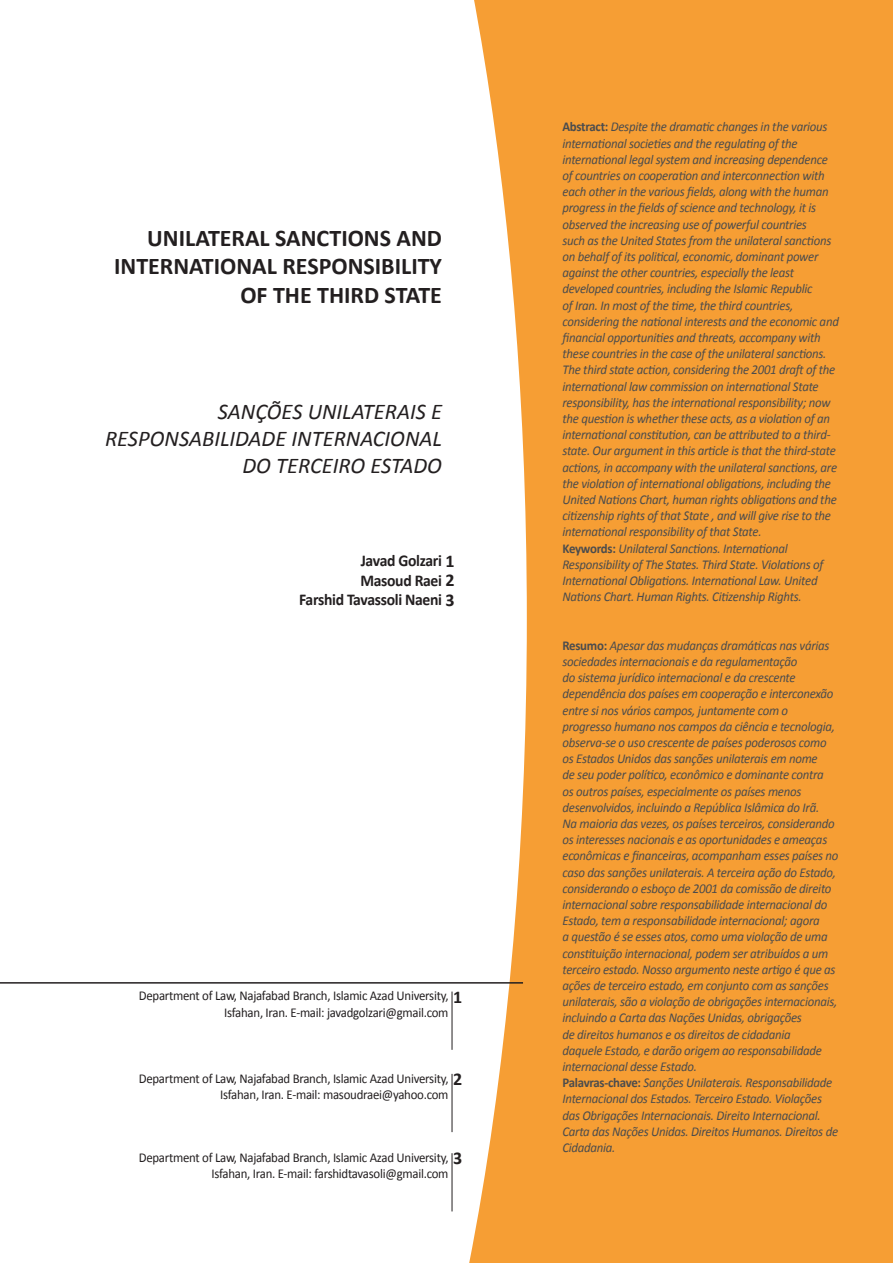
<style>
.page{position:relative;width:893px;height:1263px;background:#fff}
.page>*{position:absolute;margin:0;border:0;box-sizing:border-box;transform-origin:0 0}
.t1{font:700 24px/28.8px "Calibri";color:#231f20;text-align:right}
.t2{font:italic 22.5px/27px "Calibri";color:#231f20;text-align:right}
.t3{font:700 18px "Calibri";color:#231f20}
.t4{font:700 16.5px/19.8px "Calibri";letter-spacing:-.02em;color:#231f20;text-align:right;scale:.95 1}
.t5{font:italic 13.5px/16.2px "Calibri";letter-spacing:-.02em;color:#4b4c4d;scale:.95 1}
.t6{font:13.5px/16.2px "Calibri";letter-spacing:-.02em;color:#231f20;text-align:right;scale:.95 1}
.s1{font-size:18px}
.s2{font-weight:700;font-style:normal}
</style>
<div class="page">
<svg style="left:469px;top:0;width:424px;height:1263px;background:#f6a747"></svg>
<hr style="left:0;top:982px;width:523px;height:1px;background:#231f20">
<hr style="left:452px;top:991px;width:1px;height:59px;background:#231f20">
<hr style="left:452px;top:1074px;width:1px;height:58px;background:#231f20">
<hr style="left:452px;top:1153px;width:1px;height:58px;background:#231f20">
<h1 class="t1" style="left:114px;top:223px;width:329px">UNILATERAL SANCTIONS AND<br>INTERNATIONAL RESPONSIBILITY<br>OF THE THIRD STATE</h1>
<h2 class="t2" style="left:105px;top:397px;width:338px">SANÇÕES UNILATERAIS E<br>RESPONSABILIDADE INTERNACIONAL<br>DO TERCEIRO ESTADO</h2>
<p class="t4" style="left:299px;top:550px;width:165px">Javad Golzari <span class="s1">1<br></span>Masoud Raei <span class="s1">2<br></span>Farshid Tavassoli Naeni <span class="s1">3</span></p>
<p class="t6" style="left:139px;top:988px;width:328px">Department of Law, Najafabad Branch, Islamic Azad University,<br>Isfahan, Iran. E-mail: javadgolzari@gmail.com</p>
<h3 class="t3" style="left:453px;top:985px;width:11px">1</h3>
<h3 class="t3" style="left:453px;top:1067px;width:11px">2</h3>
<p class="t6" style="left:139px;top:1070px;width:328px">Department of Law, Najafabad Branch, Islamic Azad University,<br>Isfahan, Iran. E-mail: masoudraei@yahoo.com</p>
<h3 class="t3" style="left:453px;top:1147px;width:11px">3</h3>
<p class="t6" style="left:139px;top:1149px;width:328px">Department of Law, Najafabad Branch, Islamic Azad University,<br>Isfahan, Iran. E-mail: farshidtavasoli@gmail.com</p>
<p class="t5" style="left:562px;top:118px;width:292px"><span class="s2">Abstract:</span> Despite the dramatic changes in the various international societies and the regulating of the international legal system and increasing dependence of countries on cooperation and interconnection with each other in the various fields, along with the human progress in the fields of science and technology, it is observed the increasing use of powerful countries<br>such as the United States from the unilateral sanctions on behalf of its political, economic, dominant power against the other countries, especially the least developed countries, including the Islamic Republic<br>of Iran. In most of the time, the third countries, considering the national interests and the economic and financial opportunities and threats, accompany with these countries in the case of the unilateral sanctions.<br>The third state action, considering the 2001 draft of the international law commission on international State responsibility, has the international responsibility; now the question is whether these acts, as a violation of an international constitution, can be attributed to a third&shy;state. Our argument in this article is that the third-state actions, in accompany with the unilateral sanctions, are the violation of international obligations, including the United Nations Chart, human rights obligations and the citizenship rights of that State , and will give rise to the international responsibility of that State.<br><span class="s2">Keywords:</span> Unilateral Sanctions. International Responsibility of The States. Third State. Violations of International Obligations. International Law. United Nations Chart. Human Rights. Citizenship Rights.</p>
<p class="t5" style="left:562px;top:637px;width:292px"><span class="s2">Resumo:</span> Apesar das mudanças dramáticas nas várias sociedades internacionais e da regulamentação<br>do sistema jurídico internacional e da crescente dependência dos países em cooperação e interconexão entre si nos vários campos, juntamente com o progresso humano nos campos da ciência e tecnologia, observa-se o uso crescente de países poderosos como os Estados Unidos das sanções unilaterais em nome<br>de seu poder político, econômico e dominante contra<br>os outros países, especialmente os países menos desenvolvidos, incluindo a República Islâmica do Irã.<br>Na maioria das vezes, os países terceiros, considerando os interesses nacionais e as oportunidades e ameaças econômicas e financeiras, acompanham esses países no caso das sanções unilaterais. A terceira ação do Estado, considerando o esboço de 2001 da comissão de direito internacional sobre responsabilidade internacional do Estado, tem a responsabilidade internacional; agora<br>a questão é se esses atos, como uma violação de uma constituição internacional, podem ser atribuídos a um terceiro estado. Nosso argumento neste artigo é que as ações de terceiro estado, em conjunto com as sanções unilaterais, são a violação de obrigações internacionais, incluindo a Carta das Nações Unidas, obrigações<br>de direitos humanos e os direitos de cidadania<br>daquele Estado, e darão origem ao responsabilidade internacional desse Estado.<br><span class="s2">Palavras-chave:</span> Sanções Unilaterais. Responsabilidade Internacional dos Estados. Terceiro Estado. Violações das Obrigações Internacionais. Direito Internacional.<br>Carta das Nações Unidas. Direitos Humanos. Direitos de Cidadania.</p>
</div>
